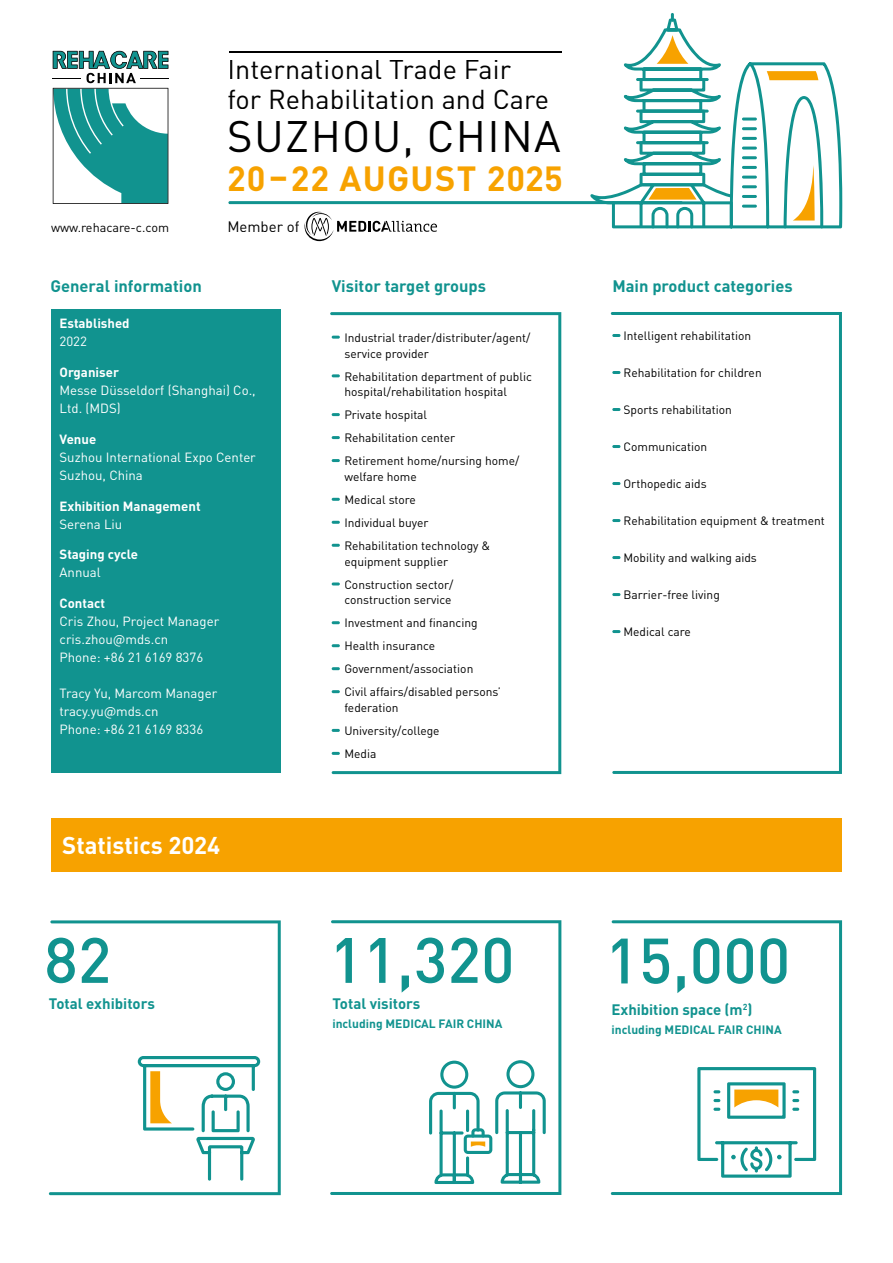
<style>
.page{position:relative;width:893px;height:1263px;background:#fff}
.page>*{position:absolute;margin:0;border:0;box-sizing:border-box;transform-origin:0 0}
.t1{font:500 63px "DIN Pro";color:#11938f}
.t2{font:43.5px "DIN Pro";letter-spacing:.03em;color:#000}
.t3{font:700 34.5px "DIN Pro";letter-spacing:.035em;color:#f7a200}
.t4{font:27px/29.2px "DIN Pro";color:#000}
.t5{font:700 24px "DIN Pro";color:#fff}
.t6{font:700 16.5px "DIN Pro";color:#11938f}
.t7{font:700 15px "DIN Pro";letter-spacing:-.005em;color:#11938f}
.t8{font:15px "DIN Pro";color:#000}
.t9{font:13.2px/18px "DIN Pro";color:#fff}
.t10{font:700 13.2px "DIN Pro";color:#fff}
.t11{font:12.6px "DIN Pro";color:#000}
.t12{font:12px/23px "DIN Pro";color:#000}
.t13{font:700 12px "DIN Pro";color:#11938f}
</style>
<div class="page">
<svg style="left:330px;top:312px;width:231px;height:462px"></svg>
<svg style="left:332px;top:336px;width:8px;height:3px"></svg>
<svg style="left:332px;top:374px;width:8px;height:3px"></svg>
<svg style="left:332px;top:413px;width:8px;height:3px"></svg>
<svg style="left:332px;top:436px;width:8px;height:3px"></svg>
<svg style="left:332px;top:459px;width:8px;height:3px"></svg>
<svg style="left:332px;top:498px;width:8px;height:3px"></svg>
<svg style="left:332px;top:521px;width:8px;height:3px"></svg>
<svg style="left:332px;top:544px;width:8px;height:3px"></svg>
<svg style="left:332px;top:582px;width:8px;height:3px"></svg>
<svg style="left:332px;top:621px;width:8px;height:3px"></svg>
<svg style="left:332px;top:644px;width:8px;height:3px"></svg>
<svg style="left:332px;top:667px;width:8px;height:3px"></svg>
<svg style="left:332px;top:690px;width:8px;height:3px"></svg>
<svg style="left:332px;top:729px;width:8px;height:3px"></svg>
<svg style="left:332px;top:752px;width:8px;height:3px"></svg>
<div style="left:51px;top:819px;width:791px;height:53px;background:#f7a200"></div>
<svg style="left:53px;top:51px;width:115px;height:153px"></svg>
<hr style="left:229px;top:51px;width:332px;height:1px;background:#000">
<svg style="left:304px;top:212px;width:133px;height:29px"></svg>
<div style="left:51px;top:310px;width:230px;height:463px;background:#11938f"></div>
<svg style="left:611px;top:312px;width:231px;height:462px"></svg>
<svg style="left:612px;top:334px;width:8px;height:3px"></svg>
<svg style="left:612px;top:371px;width:8px;height:3px"></svg>
<svg style="left:612px;top:408px;width:8px;height:3px"></svg>
<svg style="left:612px;top:445px;width:8px;height:3px"></svg>
<svg style="left:612px;top:482px;width:8px;height:3px"></svg>
<svg style="left:612px;top:519px;width:8px;height:3px"></svg>
<svg style="left:612px;top:556px;width:8px;height:3px"></svg>
<svg style="left:612px;top:593px;width:8px;height:3px"></svg>
<svg style="left:612px;top:630px;width:8px;height:3px"></svg>
<hr style="left:228px;top:201px;width:455px;height:3px;background:#11938f;border-radius:2px">
<svg style="left:590px;top:13px;width:252px;height:215px"></svg>
<svg style="left:330px;top:920px;width:231px;height:275px"></svg>
<svg style="left:49px;top:920px;width:232px;height:275px"></svg>
<svg style="left:611px;top:920px;width:231px;height:275px"></svg>
<svg style="left:138px;top:1056px;width:122px;height:124px"></svg>
<svg style="left:697px;top:1067px;width:119px;height:111px"></svg>
<svg style="left:429px;top:1060px;width:117px;height:124px"></svg>
<h3 class="t4" style="left:228px;top:54px;width:323px">International Trade Fair for Rehabilitation and Care</h3>
<h2 class="t2" style="left:227px;top:107px;width:335px">SUZHOU, CHINA</h2>
<h3 class="t3" style="left:227px;top:155px;width:337px">20–22 AUGUST 2025</h3>
<p class="t11" style="left:51px;top:219px;width:120px">www.rehacare-c.com</p>
<p class="t8" style="left:227px;top:216px;width:74px">Member of</p>
<h3 class="t6" style="left:51px;top:275px;width:153px">General information</h3>
<h3 class="t6" style="left:612px;top:275px;width:182px">Main product categories</h3>
<p class="t12" style="left:623px;top:324px;width:129px">Intelligent rehabilitation</p>
<p class="t12" style="left:623px;top:361px;width:140px">Rehabilitation for children</p>
<p class="t12" style="left:623px;top:398px;width:110px">Sports rehabilitation</p>
<p class="t12" style="left:623px;top:435px;width:85px">Communication</p>
<p class="t12" style="left:623px;top:472px;width:85px">Orthopedic aids</p>
<p class="t12" style="left:623px;top:509px;width:203px">Rehabilitation equipment &amp; treatment</p>
<p class="t12" style="left:623px;top:546px;width:135px">Mobility and walking aids</p>
<p class="t12" style="left:623px;top:583px;width:98px">Barrier-free living</p>
<p class="t12" style="left:623px;top:620px;width:69px">Medical care</p>
<h3 class="t6" style="left:332px;top:275px;width:156px">Visitor target groups</h3>
<p class="t12" style="left:344px;top:329px;width:188px;line-height:15.8px">Industrial trader/distributer/agent/ service provider</p>
<p class="t12" style="left:344px;top:368px;width:189px;line-height:15.8px">Rehabilitation department of public hospital/rehabilitation hospital</p>
<p class="t12" style="left:344px;top:403px;width:177px">Private hospital<br>Rehabilitation center<br>Retirement home/nursing home/</p>
<p class="t12" style="left:344px;top:465px;width:148px">welfare home<br>Medical store<br>Individual buyer<br>Rehabilitation technology &amp;</p>
<p class="t12" style="left:344px;top:549px;width:111px">equipment supplier<br>Construction sector/</p>
<p class="t12" style="left:344px;top:588px;width:158px">construction service<br>Investment and financing<br>Health insurance<br>Government/association<br>Civil affairs/disabled persons’</p>
<p class="t12" style="left:344px;top:696px;width:97px">federation<br>University/college<br>Media</p>
<p class="t10" style="left:60px;top:314px;width:72px">Established</p>
<p class="t9" style="left:60px;top:332px;width:29px">2022</p>
<p class="t10" style="left:60px;top:363px;width:61px">Organiser</p>
<p class="t9" style="left:60px;top:381px;width:198px">Messe Düsseldorf (Shanghai) Co.,<br>Ltd. (MDS)</p>
<p class="t10" style="left:60px;top:430px;width:38px">Venue</p>
<p class="t9" style="left:60px;top:447px;width:198px">Suzhou International Expo Center<br>Suzhou, China</p>
<p class="t10" style="left:60px;top:497px;width:143px">Exhibition Management</p>
<p class="t9" style="left:60px;top:514px;width:64px">Serena Liu</p>
<p class="t10" style="left:60px;top:545px;width:80px">Staging cycle</p>
<p class="t9" style="left:60px;top:563px;width:43px">Annual</p>
<p class="t10" style="left:60px;top:594px;width:47px">Contact</p>
<p class="t9" style="left:60px;top:612px;width:161px">Cris Zhou, Project Manager cris.zhou@mds.cn<br>Phone: +86 21 6169 8376</p>
<p class="t9" style="left:60px;top:684px;width:159px">Tracy Yu, Marcom Manager tracy.yu@mds.cn<br>Phone: +86 21 6169 8336</p>
<h3 class="t5" style="left:62px;top:829px;width:160px">Statistics 2024</h3>
<h1 class="t1" style="left:44px;top:917px;width:69px">82</h1>
<h1 class="t1" style="left:330px;top:917px;width:187px">11,320</h1>
<h1 class="t1" style="left:605px;top:918px;width:187px">15,000</h1>
<p class="t7" style="left:612px;top:999px;width:142px">Exhibition space (m<sup>2</sup>)</p>
<p class="t13" style="left:612px;top:1021px;width:172px">including MEDICAL FAIR CHINA</p>
<p class="t7" style="left:49px;top:993px;width:108px">Total exhibitors</p>
<p class="t7" style="left:332px;top:993px;width:90px">Total visitors</p>
<p class="t13" style="left:332px;top:1015px;width:172px">including MEDICAL FAIR CHINA</p>
</div>
